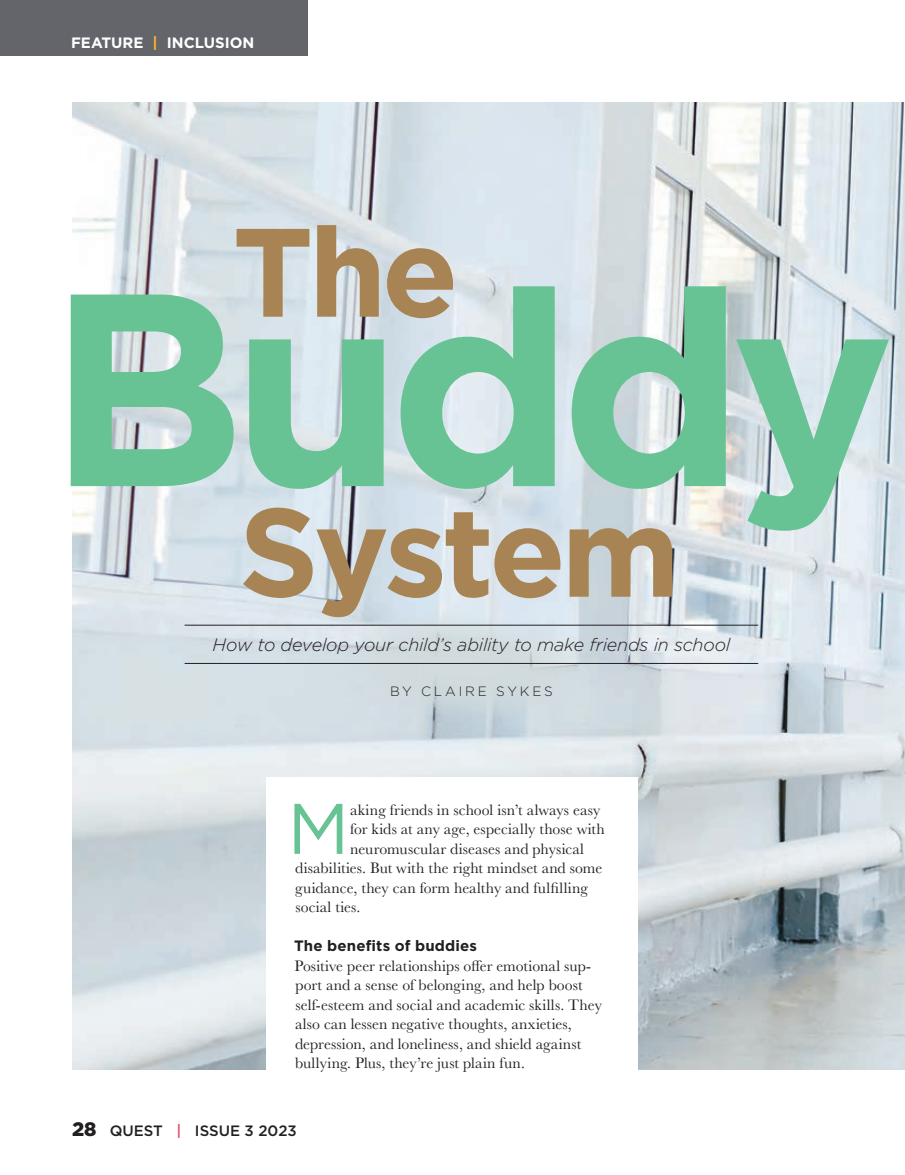
<style>
.page{position:relative;width:905px;height:1175px;background:#fff}
.page>*{position:absolute;margin:0;border:0;box-sizing:border-box;transform-origin:0 0}
.NEW_PN_Body_indent{font:700 273.6px "Gotham";letter-spacing:-.05em;color:#67c394}
.NEW_PN_Body_indent-2{font:700 125.4px "Gotham";letter-spacing:-.04em;color:#a88354}
.NEW_Body_Drop_Cap{font:71.4px "Gotham";color:#67c394}
.NEW_Dept_Deck{font:italic 300 18px "Gotham";letter-spacing:-.015em;color:#231f20}
.NEW_Body_No_Indent{font:15.75px/19.5px "Baskerville";letter-spacing:.005em;color:#231f20}
.NEW_Body_Drop_Cap-2{font:15.75px "Baskerville";letter-spacing:.005em;color:#231f20}
.NEW_Subhead{font:700 15px "Gotham";letter-spacing:.015em;color:#231f20}
.t1{font:500 15px "Gotham";color:#231f20}
.t2{font:700 15px "Gotham";color:#fff}
.NEW_Feature_byline{font:300 13.5px "Gotham";letter-spacing:.21em;color:#231f20}
.s1{color:#f8b432}
.s2{font-weight:900;font-size:19.5px}
.s3{color:#e74460}
</style>
<div class="page">
<div style="left:0;top:0;width:307px;height:55px;background:#64656a"></div>
<img style="left:72px;top:103px;width:832px;height:966px">
<div style="left:267px;top:777px;width:371px;height:303px;background:#fff"></div>
<svg style="left:344px;top:611px;width:243px;height:108px;background:#d1dbe1"></svg>
<hr style="left:184px;top:625px;width:574px;height:1px;background:#231f20">
<hr style="left:184px;top:663px;width:574px;height:1px;background:#231f20">
<p class="t2" style="left:71px;top:34px;width:185px">FEATURE <span class="s1">|</span> INCLUSION</p>
<p class="NEW_PN_Body_indent-2" style="left:232px;top:200px;width:228px">The</p>
<p class="NEW_PN_Body_indent" style="left:48px;top:231px;width:848px">Buddy</p>
<p class="NEW_PN_Body_indent-2" style="left:238px;top:480px;width:443px">System</p>
<p class="NEW_Dept_Deck" style="left:212px;top:635px;width:519px">How to develop your child’s ability to make friends in school</p>
<p class="NEW_Feature_byline" style="left:390px;top:683px;width:164px">BY CLAIRE SYKES</p>
<p class="NEW_Body_Drop_Cap" style="left:287px;top:789px;width:64px">M</p>
<p class="NEW_Body_Drop_Cap-2" style="left:350px;top:799px;width:252px">aking friends in school isn’t always easy</p>
<p class="NEW_Body_Drop_Cap-2" style="left:350px;top:819px;width:256px">for kids at any age, especially those with</p>
<p class="NEW_Body_Drop_Cap-2" style="left:350px;top:838px;width:235px">neuromuscular diseases and physical</p>
<p class="NEW_Body_Drop_Cap-2" style="left:295px;top:858px;width:309px">disabilities. But with the right mindset and some</p>
<p class="NEW_Body_Drop_Cap-2" style="left:295px;top:877px;width:294px">guidance, they can form healthy and fulfilling</p>
<p class="NEW_Body_Drop_Cap-2" style="left:295px;top:897px;width:67px">social ties.</p>
<p class="NEW_Subhead" style="left:294px;top:937px;width:184px">The benefits of buddies</p>
<p class="NEW_Body_No_Indent" style="left:294px;top:956px;width:309px">Positive peer relationships offer emotional sup&shy;port and a sense of belonging, and help boost self-esteem and social and academic skills. They also can lessen negative thoughts, anxieties, depression, and loneliness, and shield against bullying. Plus, they’re just plain fun.</p>
<p class="t1" style="left:72px;top:1121px;width:226px"><span class="s2">28</span> QUEST <span class="s3">|</span> ISSUE 3 2023</p>
</div>
